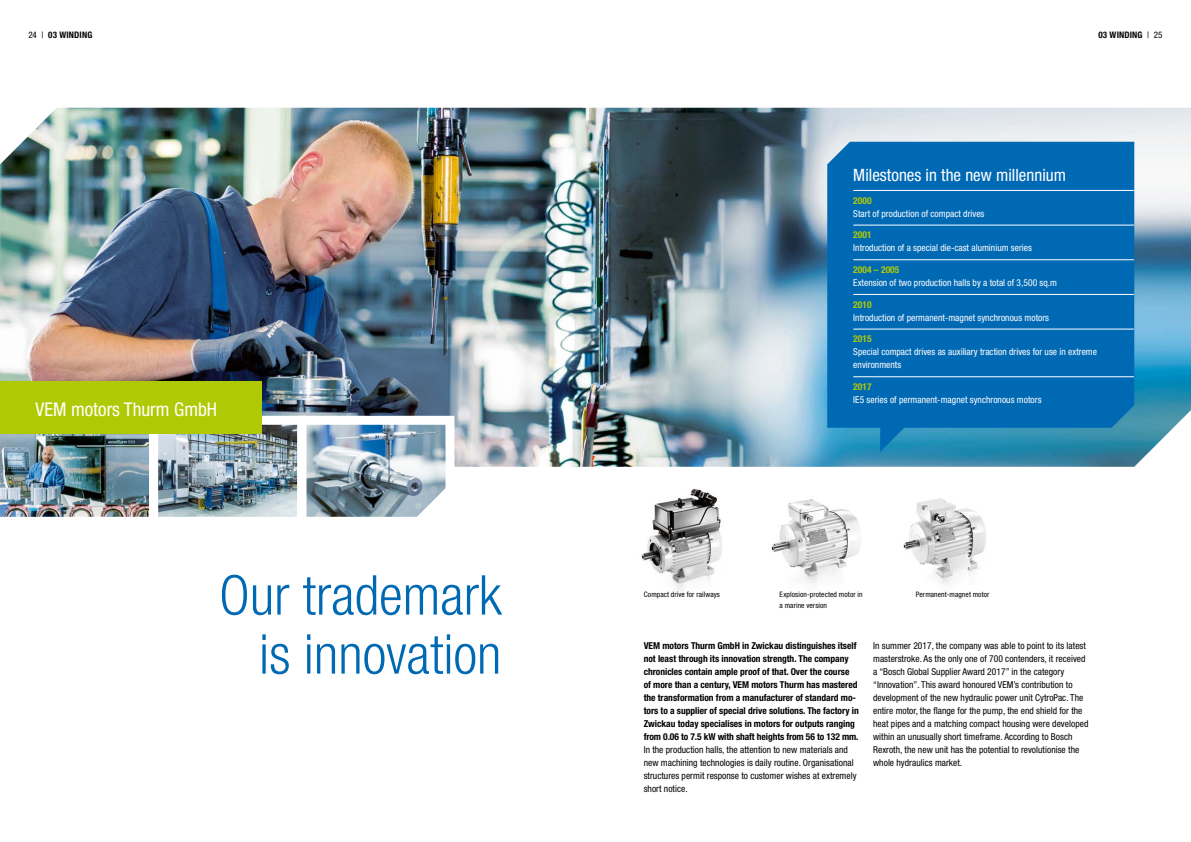
<style>
.page{position:relative;width:1191px;height:842px;background:#fff}
.page>*{position:absolute;margin:0;border:0;box-sizing:border-box;transform-origin:0 0}
.t1{font:300 condensed 55px/59px "Helvetica Neue";color:#0069b4;text-align:right}
.t2{font:condensed 19px "Helvetica Neue";color:#fff}
.t3{font:condensed 17px "Helvetica Neue";letter-spacing:.005em;color:#fff}
.t4{font:condensed 9.5px/13px "Helvetica Neue";letter-spacing:.005em;color:#000}
.t5{font:700 condensed 9.5px/13px "Helvetica Neue";letter-spacing:-.005em;color:#000}
.t6{font:condensed 9.5px/13px "Helvetica Neue";letter-spacing:.005em;color:#fff}
.t7{font:700 condensed 9.5px "Helvetica Neue";letter-spacing:.005em;color:#afca05}
.t8{font:700 condensed 9px "Helvetica Neue";letter-spacing:.02em;color:#000}
.t9{font:condensed 7.5px/10.5px "Helvetica Neue";letter-spacing:.015em;color:#000}
.s1{font-weight:400}
</style>
<div class="page">
<img style="left:0;top:108px;width:1191px;height:359px">
<img style="left:159px;top:426px;width:134px;height:90px">
<img style="left:0;top:434px;width:149px;height:83px">
<div style="left:149px;top:416px;width:157px;height:110px;border:9px solid #fff"></div>
<img style="left:293px;top:411px;width:166px;height:115px">
<img style="left:903px;top:498px;width:83px;height:86px">
<img style="left:771px;top:499px;width:89px;height:85px">
<img style="left:641px;top:488px;width:81px;height:103px">
<svg style="left:879px;top:428px;width:41px;height:24px"></svg>
<div style="left:827px;top:142px;width:307px;height:286px;background:#0069b4"></div>
<hr style="left:853px;top:225px;width:281px;height:1px;background:#fff">
<hr style="left:853px;top:260px;width:281px;height:1px;background:#fff">
<hr style="left:853px;top:294px;width:281px;height:1px;background:#fff">
<hr style="left:853px;top:190px;width:281px;height:1px;background:#fff">
<hr style="left:853px;top:329px;width:281px;height:1px;background:#fff">
<hr style="left:853px;top:377px;width:281px;height:1px;background:#fff">
<div style="left:0;top:382px;width:261px;height:52px;background:#afca05"></div>
<p class="t8" style="left:28px;top:30px;width:66px"><span class="s1">24 |</span> 03 WINDING</p>
<p class="t8" style="left:1098px;top:30px;width:66px">03 WINDING <span class="s1">| 25</span></p>
<h2 class="t2" style="left:36px;top:398px;width:183px">VEM motors Thurm GmbH</h2>
<h1 class="t1" style="left:219px;top:565px;width:284px">Our trademark is innovation</h1>
<h3 class="t3" style="left:853px;top:165px;width:214px">Milestones in the new millennium</h3>
<p class="t7" style="left:853px;top:194px;width:20px">2000</p>
<p class="t6" style="left:853px;top:207px;width:133px">Start of production of compact drives</p>
<p class="t7" style="left:853px;top:229px;width:20px">2001</p>
<p class="t6" style="left:853px;top:241px;width:180px">Introduction of a special die-cast aluminium series</p>
<p class="t7" style="left:853px;top:264px;width:48px">2004 – 2005</p>
<p class="t6" style="left:853px;top:276px;width:205px">Extension of two production halls by a total of 3,500 sq.m</p>
<p class="t7" style="left:853px;top:298px;width:20px">2010</p>
<p class="t6" style="left:853px;top:311px;width:197px">Introduction of permanent-magnet synchronous motors</p>
<p class="t7" style="left:853px;top:333px;width:20px">2015</p>
<p class="t6" style="left:853px;top:345px;width:245px">Special compact drives as auxiliary traction drives for use in extreme environments</p>
<p class="t7" style="left:853px;top:381px;width:20px">2017</p>
<p class="t6" style="left:853px;top:393px;width:190px">IE5 series of permanent-magnet synchronous motors</p>
<p class="t9" style="left:644px;top:589px;width:78px">Compact drive for railways</p>
<p class="t9" style="left:779px;top:589px;width:84px">Explosion-protected motor in a marine version</p>
<p class="t9" style="left:915px;top:589px;width:75px">Permanent-magnet motor</p>
<p class="t5" style="left:643px;top:639px;width:217px">VEM motors Thurm GmbH in Zwickau distinguishes itself not least through its innovation strength. The company chronicles contain ample proof of that. Over the course of more than a century, VEM motors Thurm has mastered the transformation from a manufacturer of standard mo&shy;tors to a supplier of special drive solutions. The factory in Zwickau today specialises in motors for outputs ranging from 0.06 to 7.5 kW with shaft heights from 56 to 132 mm.</p>
<p class="t4" style="left:643px;top:743px;width:214px">In the production halls, the attention to new materials and new machining technologies is daily routine. Organisational structures permit response to customer wishes at extremely short notice.</p>
<p class="t4" style="left:873px;top:639px;width:217px">In summer 2017, the company was able to point to its latest masterstroke. As the only one of 700 contenders, it received a “Bosch Global Supplier Award 2017” in the category “Innovation”. This award honoured VEM’s contribution to development of the new hydraulic power unit CytroPac. The entire motor, the flange for the pump, the end shield for the heat pipes and a matching compact housing were developed within an unusually short timeframe. According to Bosch Rexroth, the new unit has the potential to revolutionise the whole hydraulics market.</p>
</div>
